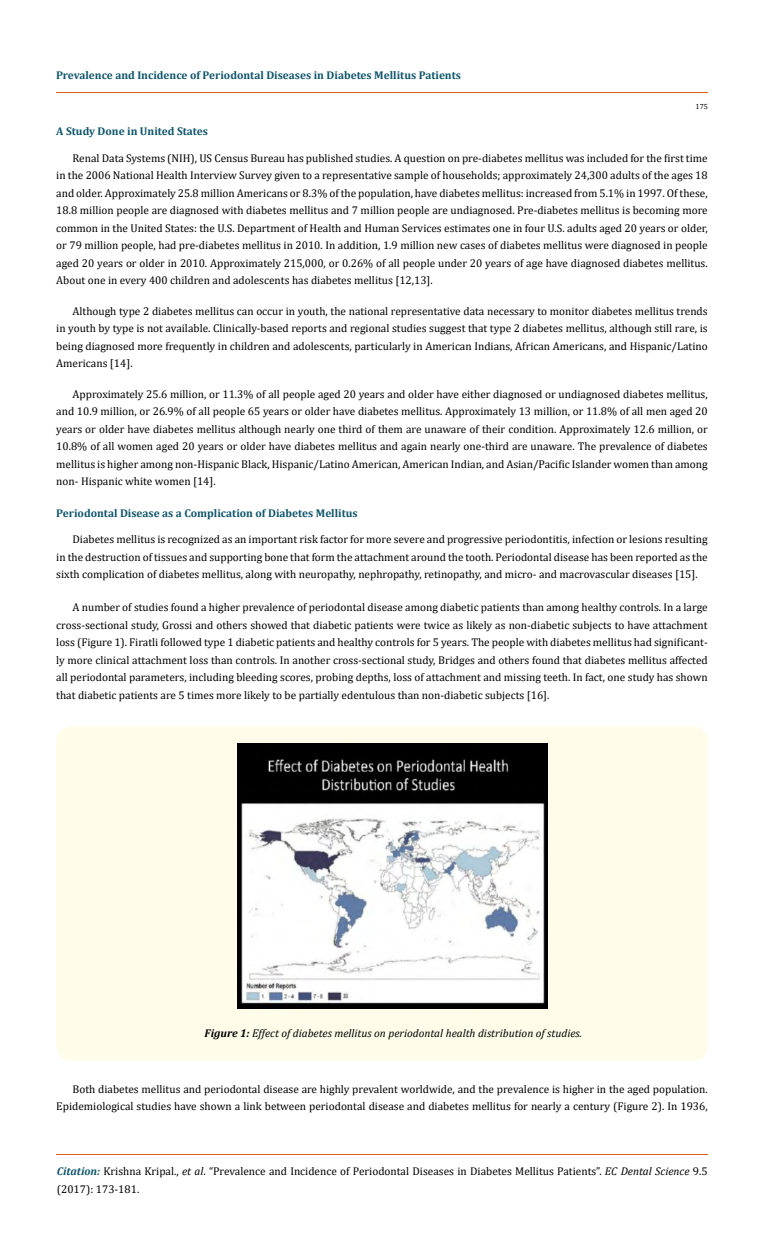
<style>
.page{position:relative;width:764px;height:1247px;background:#fff}
.page>*{position:absolute;margin:0;border:0;box-sizing:border-box;transform-origin:0 0}
.t1{font:11.25px/17.5px "Cambria";color:#000;text-align:justify}
.t2{font:700 11.25px "Cambria";color:#0e546a}
.t3{font:italic 11.25px "Cambria";color:#000}
.t4{font:7.5px "Cambria";color:#000}
.s1{font-weight:700}
.s2{font-weight:700;font-style:italic;color:#0e546a}
.s3{font-style:italic}
</style>
<div class="page">
<hr style="left:56px;top:92px;width:652px;height:1px;background:#e05d1a">
<hr style="left:56px;top:1153px;width:652px;height:1px;background:#e05d1a">
<div style="left:56px;top:726px;width:652px;height:334px;background:#fffde9;border-radius:15px"></div>
<img style="left:238px;top:743px;width:309px;height:265px">
<p class="t2" style="left:56px;top:67px;width:406px">Prevalence and Incidence of Periodontal Diseases in Diabetes Mellitus Patients</p>
<p class="t4" style="left:695px;top:102px;width:14px">175</p>
<p class="t2" style="left:56px;top:124px;width:153px">A Study Done in United States</p>
<p class="t1" style="left:56px;top:149px;width:653px;text-indent:16px">Renal Data Systems (NIH), US Census Bureau has published studies. A question on pre-diabetes mellitus was included for the first time in the 2006 National Health Interview Survey given to a representative sample of households; approximately 24,300 adults of the ages 18 and older. Approximately 25.8 million Americans or 8.3% of the population, have diabetes mellitus: increased from 5.1% in 1997. Of these, 18.8 million people are diagnosed with diabetes mellitus and 7 million people are undiagnosed. Pre-diabetes mellitus is becoming more common in the United States: the U.S. Department of Health and Human Services estimates one in four U.S. adults aged 20 years or older, or 79 million people, had pre-diabetes mellitus in 2010. In addition, 1.9 million new cases of diabetes mellitus were diagnosed in people aged 20 years or older in 2010. Approximately 215,000, or 0.26% of all people under 20 years of age have diagnosed diabetes mellitus.<br>About one in every 400 children and adolescents has diabetes mellitus [12,13].</p>
<p class="t1" style="left:56px;top:302px;width:653px;text-indent:16px">Although type 2 diabetes mellitus can occur in youth, the national representative data necessary to monitor diabetes mellitus trends in youth by type is not available. Clinically-based reports and regional studies suggest that type 2 diabetes mellitus, although still rare, is being diagnosed more frequently in children and adolescents, particularly in American Indians, African Americans, and Hispanic/Latino Americans [14].</p>
<p class="t1" style="left:56px;top:385px;width:653px;text-indent:16px">Approximately 25.6 million, or 11.3% of all people aged 20 years and older have either diagnosed or undiagnosed diabetes mellitus, and 10.9 million, or 26.9% of all people 65 years or older have diabetes mellitus. Approximately 13 million, or 11.8% of all men aged 20 years or older have diabetes mellitus although nearly one third of them are unaware of their condition. Approximately 12.6 million, or 10.8% of all women aged 20 years or older have diabetes mellitus and again nearly one-third are unaware. The prevalence of diabetes mellitus is higher among non-Hispanic Black, Hispanic/Latino American, American Indian, and Asian/Pacific Islander women than among non- Hispanic white women [14].</p>
<p class="t2" style="left:56px;top:505px;width:303px">Periodontal Disease as a Complication of Diabetes Mellitus</p>
<p class="t1" style="left:56px;top:530px;width:653px;text-indent:16px">Diabetes mellitus is recognized as an important risk factor for more severe and progressive periodontitis, infection or lesions resulting in the destruction of tissues and supporting bone that form the attachment around the tooth. Periodontal disease has been reported as the sixth complication of diabetes mellitus, along with neuropathy, nephropathy, retinopathy, and micro- and macrovascular diseases [15].</p>
<p class="t1" style="left:56px;top:598px;width:653px;text-indent:16px">A number of studies found a higher prevalence of periodontal disease among diabetic patients than among healthy controls. In a large cross-sectional study, Grossi and others showed that diabetic patients were twice as likely as non-diabetic subjects to have attachment loss (Figure 1). Firatli followed type 1 diabetic patients and healthy controls for 5 years. The people with diabetes mellitus had significant&shy;ly more clinical attachment loss than controls. In another cross-sectional study, Bridges and others found that diabetes mellitus affected all periodontal parameters, including bleeding scores, probing depths, loss of attachment and missing teeth. In fact, one study has shown that diabetic patients are 5 times more likely to be partially edentulous than non-diabetic subjects [16].</p>
<p class="t3" style="left:205px;top:1025px;width:379px"><span class="s1">Figure 1:</span> Effect of diabetes mellitus on periodontal health distribution of studies.</p>
<p class="t1" style="left:56px;top:1080px;width:653px;text-align:right">Both diabetes mellitus and periodontal disease are highly prevalent worldwide, and the prevalence is higher in the aged population.<br>Epidemiological studies have shown a link between periodontal disease and diabetes mellitus for nearly a century (Figure 2). In 1936,</p>
<p class="t1" style="left:57px;top:1162px;width:652px"><span class="s2">Citation:</span> Krishna Kripal., <span class="s3">et al</span>. “Prevalence and Incidence of Periodontal Diseases in Diabetes Mellitus Patients”. <span class="s3">EC Dental Science</span> 9.5 (2017): 173-181.</p>
</div>
